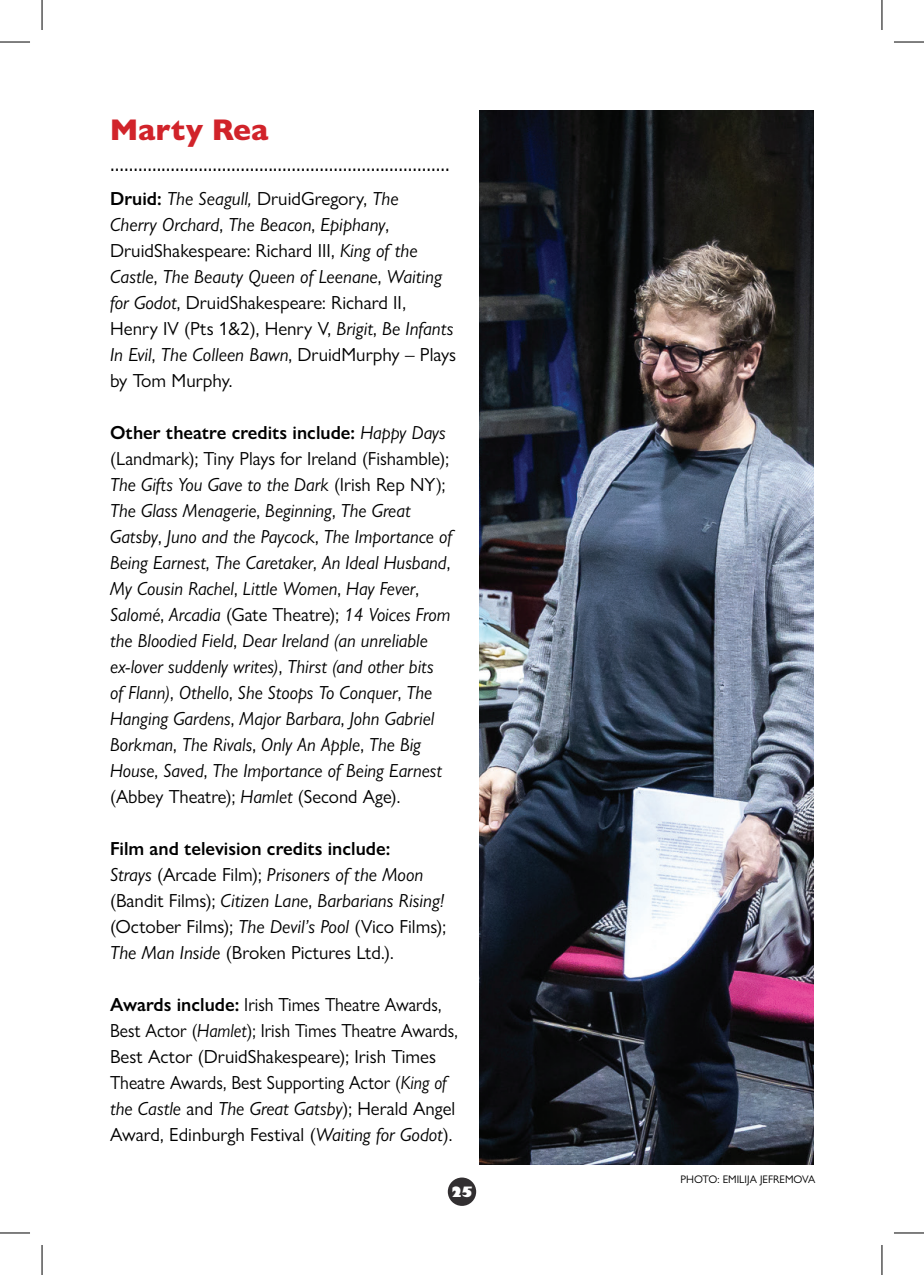
<style>
.page{position:relative;width:924px;height:1275px;background:#fff}
.page>*{position:absolute;margin:0;border:0;box-sizing:border-box;transform-origin:0 0}
.t1{font:800 30px "Gill Sans Nova";letter-spacing:.005em;color:#d1232a}
.t2{font:300 28px "Gill Sans Nova";color:#000}
.t3{font:italic 19px/26px "Gill Sans Nova";color:#000}
.t4{font:19px/26px "Gill Sans Nova";color:#000;scale:.93 1}
.t5{font:800 14px "Gill Sans Nova";color:#fff}
.t6{font:11px "Gill Sans Nova";color:#000}
.s1{font-weight:600;font-style:normal}
.s2{font-style:normal}
.s3{font-weight:600}
.s4{font-style:italic}
</style>
<div class="page">
<div style="left:447px;top:1177px;width:29px;height:28px;background:#322f31;border-radius:50%"></div>
<img style="left:479px;top:110px;width:334px;height:1055px">
<hr style="left:0;top:42px;width:30px;height:1px;background:#000">
<hr style="left:893px;top:42px;width:30px;height:1px;background:#000">
<hr style="left:0;top:1232px;width:30px;height:1px;background:#000">
<hr style="left:893px;top:1232px;width:30px;height:1px;background:#000">
<hr style="left:42px;top:0;width:1px;height:30px;background:#000">
<hr style="left:42px;top:1245px;width:1px;height:30px;background:#000">
<hr style="left:881px;top:0;width:1px;height:30px;background:#000">
<hr style="left:881px;top:1245px;width:1px;height:30px;background:#000">
<h1 class="t1" style="left:110px;top:111px;width:159px">Marty Rea</h1>
<h2 class="t2" style="left:110px;top:144px;width:341px">.........................................................................</h2>
<p class="t3" style="left:110px;top:185px;width:347px"><span class="s1">Druid:</span> The Seagull, <span class="s2">DruidGregory,</span> The<br>Cherry Orchard<span class="s2">,</span> The Beacon<span class="s2">,</span> Epiphany<span class="s2">, DruidShakespeare: Richard III,</span> King of the Castle<span class="s2">,</span> The Beauty Queen of Leenane<span class="s2">,</span> Waiting for Godot<span class="s2">, DruidShakespeare: Richard II, Henry IV (Pts 1&amp;2), Henry V,</span> Brigit<span class="s2">,</span> Be Infants In Evil<span class="s2">,</span> The Colleen Bawn<span class="s2">, DruidMurphy – Plays by Tom Murphy.</span></p>
<p class="t3" style="left:110px;top:419px;width:343px"><span class="s1">Other theatre credits include:</span> Happy Days <span class="s2">(Landmark); Tiny Plays for Ireland (Fishamble); </span>The Gifts You Gave to the Dark <span class="s2">(Irish Rep NY); </span>The Glass Menagerie<span class="s2">,</span> Beginning<span class="s2">,</span> The Great Gatsby<span class="s2">,</span> Juno and the Paycock<span class="s2">,</span> The Importance of Being Earnest<span class="s2">,</span> The Caretaker<span class="s2">,</span> An Ideal Husband<span class="s2">, </span>My Cousin Rachel<span class="s2">,</span> Little Women<span class="s2">,</span> Hay Fever<span class="s2">, </span>Salomé<span class="s2">,</span> Arcadia <span class="s2">(Gate Theatre);</span> 14 Voices From the Bloodied Field<span class="s2">,</span> Dear Ireland (an unreliable ex-lover suddenly writes)<span class="s2">,</span> Thirst (and other bits<br>of Flann)<span class="s2">,</span> Othello<span class="s2">,</span> She Stoops To Conquer<span class="s2">,</span> The Hanging Gardens<span class="s2">,</span> Major Barbara<span class="s2">,</span> John Gabriel Borkman<span class="s2">,</span> The Rivals<span class="s2">,</span> Only An Apple<span class="s2">,</span> The Big House<span class="s2">,</span> Saved<span class="s2">,</span> The Importance of Being Earnest <span class="s2">(Abbey Theatre);</span> Hamlet <span class="s2">(Second Age).</span></p>
<p class="t3" style="left:110px;top:835px;width:337px"><span class="s1">Film and television credits include:<br></span>Strays <span class="s2">(Arcade Film);</span> Prisoners of the Moon <span class="s2">(Bandit Films);</span> Citizen Lane<span class="s2">,</span> Barbarians Rising! <span class="s2">(October Films);</span> The Devil’s Pool <span class="s2">(Vico Films); </span>The Man Inside <span class="s2">(Broken Pictures Ltd.).</span></p>
<p class="t4" style="left:110px;top:991px;width:375px"><span class="s3">Awards include:</span> Irish Times Theatre Awards, Best Actor (<span class="s4">Hamlet</span>); Irish Times Theatre Awards, Best Actor (DruidShakespeare); Irish Times Theatre Awards, Best Supporting Actor (<span class="s4">King of the Castle</span> and <span class="s4">The Great Gatsby</span>); Herald Angel Award, Edinburgh Festival (<span class="s4">Waiting for Godot</span>).</p>
<p class="t5" style="left:450px;top:1180px;width:24px">25</p>
<p class="t6" style="left:680px;top:1172px;width:136px">PHOTO: EMILIJA JEFREMOVA</p>
</div>
